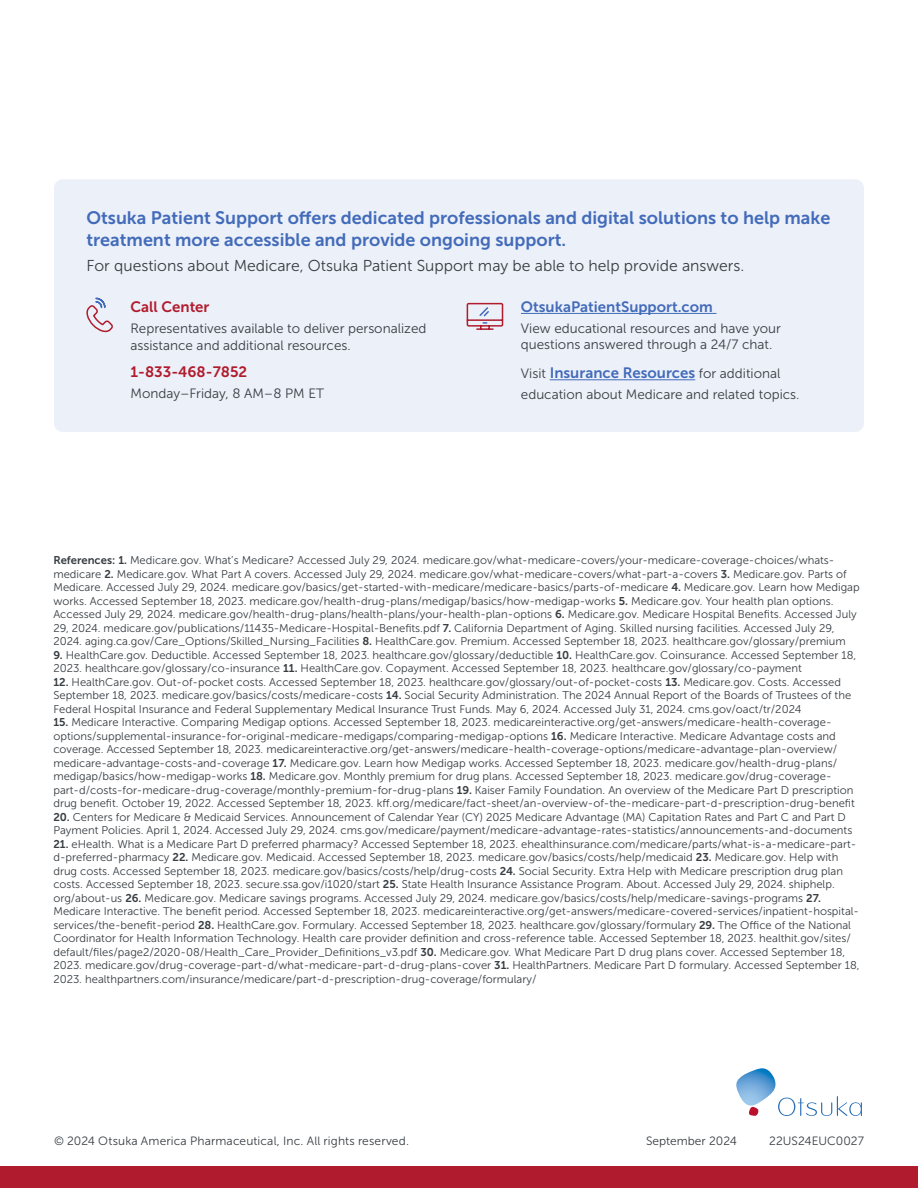
<style>
.page{position:relative;width:918px;height:1188px;background:#fff}
.page>*{position:absolute;margin:0;border:0;box-sizing:border-box;transform-origin:0 0}
.t1{font:18px/21.6px "Museo Sans 700";color:#426bba}
.t2{font:15.75px "Museo Sans 300";color:#373d42}
.t3{font:15px "Museo Sans 700";color:#426bba}
.t4{font:15px "Museo Sans 700";color:#b01c2e}
.t5{font:13.5px/16.2px "Museo Sans 300";color:#373d42}
.t6{font:12px "Museo Sans 300";letter-spacing:.005em;color:#373d42}
.t7{font:11.25px/13.5px "Museo Sans 300";color:#373d42}
.s1{font-family:"Museo Sans 700";font-size:15px;color:#426bba}
.s2{font-family:"Museo Sans 700"}
</style>
<div class="page">
<div style="left:0;top:1166px;width:918px;height:22px;background:#b01c2e"></div>
<div style="left:54px;top:179px;width:810px;height:253px;background:#ecf0f8;border-radius:9px"></div>
<svg style="left:736px;top:1068px;width:126px;height:48px"></svg>
<hr style="left:521px;top:313px;width:195px;height:1px;background:#426bba">
<hr style="left:550px;top:379px;width:145px;height:1px;background:#426bba">
<svg style="left:466px;top:302px;width:38px;height:28px"></svg>
<svg style="left:86px;top:297px;width:27px;height:36px"></svg>
<h1 class="t1" style="left:86px;top:207px;width:745px">Otsuka Patient Support offers dedicated professionals and digital solutions to help make treatment more accessible and provide ongoing support.</h1>
<h2 class="t2" style="left:86px;top:257px;width:659px">For questions about Medicare, Otsuka Patient Support may be able to help provide answers.</h2>
<h3 class="t4" style="left:131px;top:298px;width:81px">Call Center</h3>
<p class="t5" style="left:131px;top:320px;width:297px">Representatives available to deliver personalized assistance and additional resources.</p>
<h3 class="t4" style="left:131px;top:364px;width:118px">1-833-468-7852</h3>
<p class="t5" style="left:131px;top:386px;width:195px">Monday–Friday, 8 AM–8 PM ET</p>
<h3 class="t3" style="left:521px;top:298px;width:193px">OtsukaPatientSupport.com</h3>
<p class="t5" style="left:521px;top:320px;width:262px">View educational resources and have your questions answered through a 24/7 chat.</p>
<p class="t5" style="left:521px;top:363px;width:280px;line-height:21px">Visit <span class="s1">Insurance Resources</span> for additional education about Medicare and related topics.</p>
<p class="t7" style="left:53px;top:554px;width:808px"><span class="s2">References: 1.</span> Medicare.gov. What’s Medicare? Accessed July 29, 2024. medicare.gov/what-medicare-covers/your-medicare-coverage-choices/whats&shy;medicare <span class="s2">2.</span> Medicare.gov. What Part A covers. Accessed July 29, 2024. medicare.gov/what-medicare-covers/what-part-a-covers <span class="s2">3.</span> Medicare.gov. Parts of Medicare. Accessed July 29, 2024. medicare.gov/basics/get-started-with-medicare/medicare-basics/parts-of-medicare <span class="s2">4.</span> Medicare.gov. Learn how Medigap works. Accessed September 18, 2023. medicare.gov/health-drug-plans/medigap/basics/how-medigap-works <span class="s2">5.</span> Medicare.gov. Your health plan options.<br>Accessed July 29, 2024. medicare.gov/health-drug-plans/health-plans/your-health-plan-options <span class="s2">6.</span> Medicare.gov. Medicare Hospital Benefits. Accessed July 29, 2024. medicare.gov/publications/11435-Medicare-Hospital-Benefits.pdf <span class="s2">7.</span> California Department of Aging. Skilled nursing facilities. Accessed July 29, 2024. aging.ca.gov/Care_Options/Skilled_Nursing_Facilities <span class="s2">8.</span> HealthCare.gov. Premium. Accessed September 18, 2023. healthcare.gov/glossary/premium</p>
<p class="t7" style="left:53px;top:648px;width:804px"><span class="s2">9.</span> HealthCare.gov. Deductible. Accessed September 18, 2023. healthcare.gov/glossary/deductible <span class="s2">10.</span> HealthCare.gov. Coinsurance. Accessed September 18,<br>2023. healthcare.gov/glossary/co-insurance <span class="s2">11.</span> HealthCare.gov. Copayment. Accessed September 18, 2023. healthcare.gov/glossary/co-payment</p>
<p class="t7" style="left:53px;top:675px;width:799px"><span class="s2">12.</span> HealthCare.gov. Out-of-pocket costs. Accessed September 18, 2023. healthcare.gov/glossary/out-of-pocket-costs <span class="s2">13.</span> Medicare.gov. Costs. Accessed<br>September 18, 2023. medicare.gov/basics/costs/medicare-costs <span class="s2">14.</span> Social Security Administration. The 2024 Annual Report of the Boards of Trustees of the<br>Federal Hospital Insurance and Federal Supplementary Medical Insurance Trust Funds. May 6, 2024. Accessed July 31, 2024. cms.gov/oact/tr/2024</p>
<p class="t7" style="left:53px;top:716px;width:803px"><span class="s2">15.</span> Medicare Interactive. Comparing Medigap options. Accessed September 18, 2023. medicareinteractive.org/get-answers/medicare-health-coverage&shy;options/supplemental-insurance-for-original-medicare-medigaps/comparing-medigap-options <span class="s2">16.</span> Medicare Interactive. Medicare Advantage costs and coverage. Accessed September 18, 2023. medicareinteractive.org/get-answers/medicare-health-coverage-options/medicare-advantage-plan-overview/ medicare-advantage-costs-and-coverage <span class="s2">17.</span> Medicare.gov. Learn how Medigap works. Accessed September 18, 2023. medicare.gov/health-drug-plans/ medigap/basics/how-medigap-works <span class="s2">18.</span> Medicare.gov. Monthly premium for drug plans. Accessed September 18, 2023. medicare.gov/drug-coverage&shy;part-d/costs-for-medicare-drug-coverage/monthly-premium-for-drug-plans <span class="s2">19.</span> Kaiser Family Foundation. An overview of the Medicare Part D prescription drug benefit. October 19, 2022. Accessed September 18, 2023. kff.org/medicare/fact-sheet/an-overview-of-the-medicare-part-d-prescription-drug-benefit</p>
<p class="t7" style="left:53px;top:810px;width:800px"><span class="s2">20.</span> Centers for Medicare &amp; Medicaid Services. Announcement of Calendar Year (CY) 2025 Medicare Advantage (MA) Capitation Rates and Part C and Part D<br>Payment Policies. April 1, 2024. Accessed July 29, 2024. cms.gov/medicare/payment/medicare-advantage-rates-statistics/announcements-and-documents</p>
<p class="t7" style="left:53px;top:837px;width:808px"><span class="s2">21.</span> eHealth. What is a Medicare Part D preferred pharmacy? Accessed September 18, 2023. ehealthinsurance.com/medicare/parts/what-is-a-medicare-part&shy;d-preferred-pharmacy <span class="s2">22.</span> Medicare.gov. Medicaid. Accessed September 18, 2023. medicare.gov/basics/costs/help/medicaid <span class="s2">23.</span> Medicare.gov. Help with drug costs. Accessed September 18, 2023. medicare.gov/basics/costs/help/drug-costs <span class="s2">24.</span> Social Security. Extra Help with Medicare prescription drug plan costs. Accessed September 18, 2023. secure.ssa.gov/i1020/start <span class="s2">25.</span> State Health Insurance Assistance Program. About. Accessed July 29, 2024. shiphelp. org/about-us <span class="s2">26.</span> Medicare.gov. Medicare savings programs. Accessed July 29, 2024. medicare.gov/basics/costs/help/medicare-savings-programs <span class="s2">27.<br></span>Medicare Interactive. The benefit period. Accessed September 18, 2023. medicareinteractive.org/get-answers/medicare-covered-services/inpatient-hospital&shy;services/the-benefit-period <span class="s2">28.</span> HealthCare.gov. Formulary. Accessed September 18, 2023. healthcare.gov/glossary/formulary <span class="s2">29.</span> The Office of the National Coordinator for Health Information Technology. Health care provider definition and cross-reference table. Accessed September 18, 2023. healthit.gov/sites/ default/files/page2/2020-08/Health_Care_Provider_Definitions_v3.pdf <span class="s2">30.</span> Medicare.gov. What Medicare Part D drug plans cover. Accessed September 18, 2023. medicare.gov/drug-coverage-part-d/what-medicare-part-d-drug-plans-cover <span class="s2">31.</span> HealthPartners. Medicare Part D formulary. Accessed September 18, 2023. healthpartners.com/insurance/medicare/part-d-prescription-drug-coverage/formulary/</p>
<p class="t6" style="left:54px;top:1135px;width:357px">© 2024 Otsuka America Pharmaceutical, Inc. All rights reserved.</p>
<p class="t6" style="left:646px;top:1134px;width:92px">September 2024</p>
<p class="t6" style="left:769px;top:1134px;width:96px">22US24EUC0027</p>
</div>
